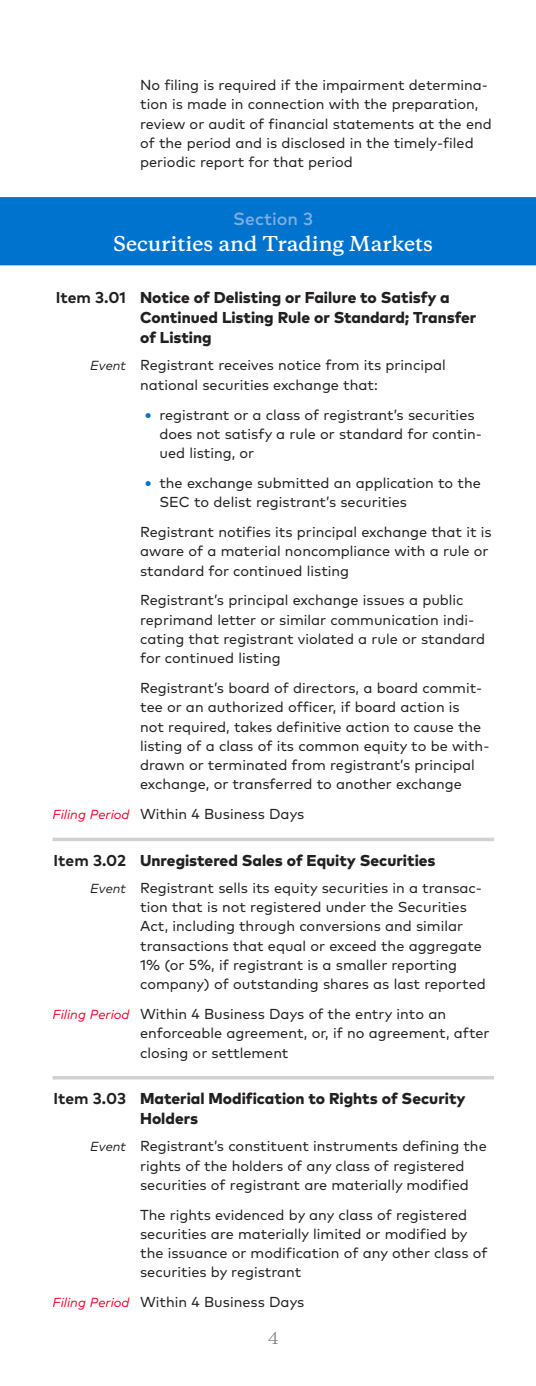
<style>
.page{position:relative;width:536px;height:1386px;background:#fff}
.page>*{position:absolute;margin:0;border:0;box-sizing:border-box;transform-origin:0 0}
.t1{font:600 19.25px "Copernicus";color:#fff}
.t2{font:500 17.5px "Mark OT";color:#84adde}
.t3{font:800 15.75px/20.1px "Mark OT";color:#231f20}
.t4{font:15.75px "Copernicus";color:#808285}
.t5{font:14.35px/19.2px "Mark OT";color:#231f20}
.s1{font-weight:700}
.s2{font-style:italic;font-size:13.12px}
.s3{color:#0073ce}
.s4{font-style:italic;font-size:13.12px;color:#ef0027}
</style>
<div class="page">
<div style="left:0;top:197px;width:536px;height:68px;background:#0073ce"></div>
<hr style="left:52px;top:838px;width:442px;height:3px;background:#d1d2d4">
<hr style="left:52px;top:1076px;width:442px;height:3px;background:#d1d2d4">
<p class="t5" style="left:140px;top:75px;width:353px">No filing is required if the impairment determina&shy;tion is made in connection with the preparation, review or audit of financial statements at the end of the period and is disclosed in the timely-filed periodic report for that period</p>
<p class="t2" style="left:233px;top:208px;width:81px">Section 3</p>
<h1 class="t1" style="left:113px;top:231px;width:321px">Securities and Trading Markets</h1>
<p class="t3" style="left:140px;top:287px;width:337px;text-indent:-84px"><span class="s1">Item 3.01</span> Notice of Delisting or Failure to Satisfy a<br>Continued Listing Rule or Standard; Transfer of Listing</p>
<p class="t5" style="left:140px;top:356px;width:307px;text-indent:-50px"><span class="s2">Event</span> Registrant receives notice from its principal national securities exchange that:</p>
<p class="t5" style="left:159px;top:405px;width:324px;text-indent:-14px"><span class="s3">●</span> registrant or a class of registrant’s securities does not satisfy a rule or standard for contin&shy;ued listing, or</p>
<p class="t5" style="left:159px;top:473px;width:323px;text-indent:-14px"><span class="s3">●</span> the exchange submitted an application to the<br>SEC to delist registrant’s securities</p>
<p class="t5" style="left:140px;top:522px;width:353px">Registrant notifies its principal exchange that it is aware of a material noncompliance with a rule or standard for continued listing</p>
<p class="t5" style="left:140px;top:590px;width:346px">Registrant’s principal exchange issues a public reprimand letter or similar communication indi&shy;cating that registrant violated a rule or standard for continued listing</p>
<p class="t5" style="left:140px;top:678px;width:350px">Registrant’s board of directors, a board commit&shy;tee or an authorized officer, if board action is<br>not required, takes definitive action to cause the listing of a class of its common equity to be with&shy;drawn or terminated from registrant’s principal exchange, or transferred to another exchange</p>
<p class="t5" style="left:52px;top:804px;width:253px"><span class="s4">Filing Period</span> Within 4 Business Days</p>
<p class="t3" style="left:54px;top:850px;width:383px"><span class="s1">Item 3.02</span> Unregistered Sales of Equity Securities</p>
<p class="t5" style="left:140px;top:878px;width:347px;text-indent:-50px"><span class="s2">Event</span> Registrant sells its equity securities in a transac&shy;tion that is not registered under the Securities Act, including through conversions and similar transactions that equal or exceed the aggregate 1% (or 5%, if registrant is a smaller reporting company) of outstanding shares as last reported</p>
<p class="t5" style="left:140px;top:1004px;width:351px;text-indent:-88px"><span class="s4">Filing Period</span> Within 4 Business Days of the entry into an enforceable agreement, or, if no agreement, after closing or settlement</p>
<p class="t3" style="left:140px;top:1088px;width:327px;text-indent:-87px"><span class="s1">Item 3.03</span> Material Modification to Rights of Security<br>Holders</p>
<p class="t5" style="left:140px;top:1136px;width:348px;text-indent:-50px"><span class="s2">Event</span> Registrant’s constituent instruments defining the rights of the holders of any class of registered securities of registrant are materially modified</p>
<p class="t5" style="left:140px;top:1205px;width:349px">The rights evidenced by any class of registered securities are materially limited or modified by the issuance or modification of any other class of securities by registrant</p>
<p class="t5" style="left:52px;top:1292px;width:253px"><span class="s4">Filing Period</span> Within 4 Business Days</p>
<p class="t4" style="left:267px;top:1328px;width:13px">4</p>
</div>
